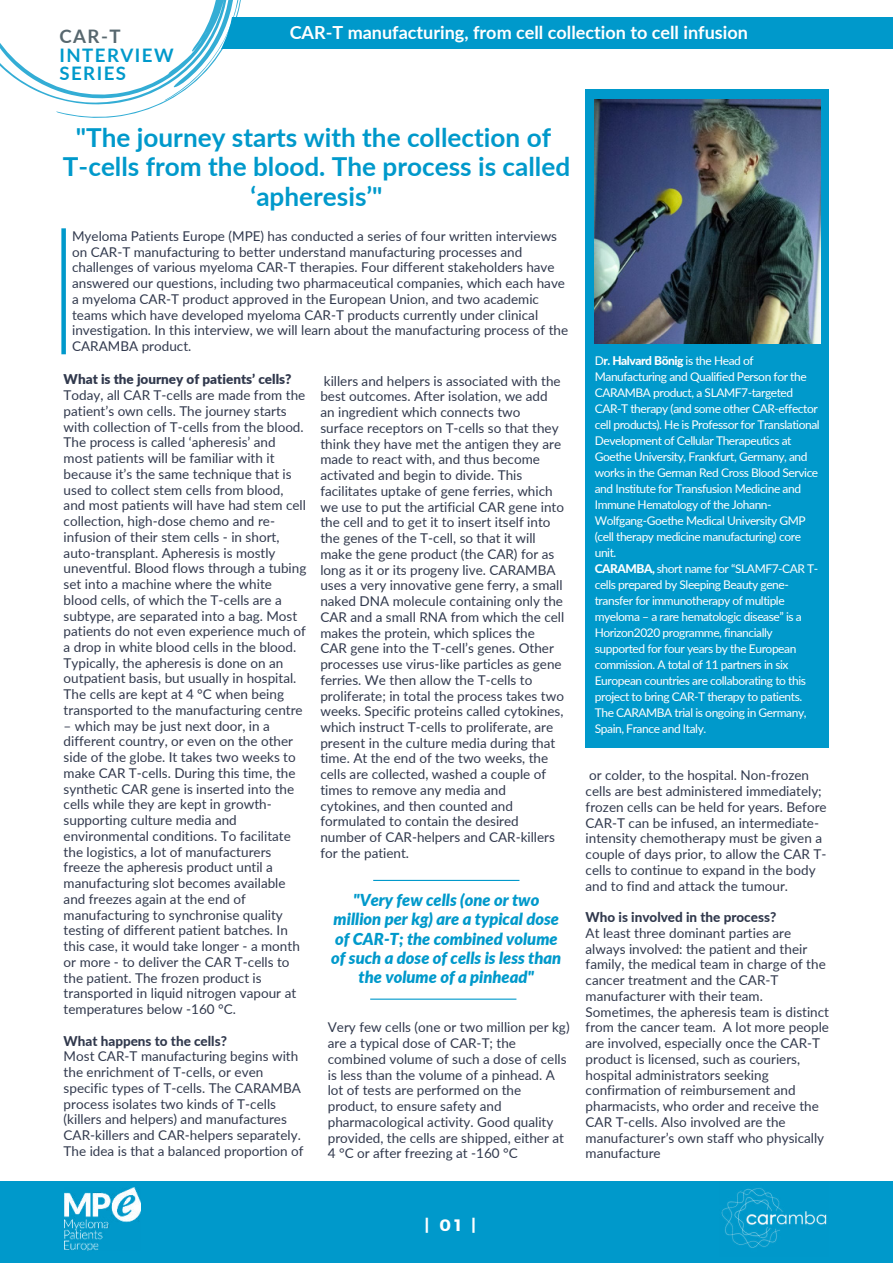
<style>
.page{position:relative;width:893px;height:1264px;background:#fff}
.page>*{position:absolute;margin:0;border:0;box-sizing:border-box;transform-origin:0 0}
.t1{font:700 26.1px/29.2px "Lato";color:#0099cb;text-align:center}
.t2{font:700 18.6px/18.5px "Lato";letter-spacing:.08em;color:#0099cb}
.t3{font:700 18.6px "Lato";color:#58686f}
.t4{font:700 18px "Lato";color:#fff}
.t5{font:italic 900 16.5px/19px "Lato";color:#0099cb;text-align:center}
.t6{font:700 16.5px "Montserrat";color:#fff}
.t7{font:13.5px/15.8px "Lato";color:#31394d}
.t8{font:800 13.5px "Lato";color:#31394d}
.t9{font:900 13.5px "Lato";color:#31394d}
.t10{font:12px/16px "Lato";letter-spacing:-.035em;color:#fff}
.s1{font-weight:800}
</style>
<div class="page">
<div style="left:0;top:1181px;width:892px;height:81px;background:#0099cb"></div>
<img style="left:721px;top:1188px;width:106px;height:60px">
<img style="left:64px;top:1187px;width:77px;height:63px">
<div style="left:585px;top:89px;width:243px;height:659px;background:#0099cb"></div>
<img style="left:594px;top:99px;width:226px;height:244px">
<div style="left:61px;top:228px;width:5px;height:126px;background:#0099cb"></div>
<hr style="left:373px;top:879px;width:146px;height:2px;background:#0099cb">
<hr style="left:370px;top:998px;width:146px;height:1px;background:#0099cb">
<div style="left:0;top:17px;width:892px;height:32px;background:#0099cb"></div>
<svg style="left:0;top:0;width:241px;height:118px"></svg>
<h2 class="t3" style="left:59px;top:23px;width:63px">CAR-T</h2>
<h3 class="t4" style="left:290px;top:19px;width:459px">CAR-T manufacturing, from cell collection to cell infusion</h3>
<h2 class="t2" style="left:59px;top:45px;width:116px">INTERVIEW<br>SERIES</h2>
<h1 class="t1" style="left:63px;top:122px;width:508px">"The journey starts with the collection of<br>T-cells from the blood. The process is called ‘apheresis’"</h1>
<p class="t7" style="left:72px;top:227px;width:497px">Myeloma Patients Europe (MPE) has conducted a series of four written interviews on CAR-T manufacturing to better understand manufacturing processes and challenges of various myeloma CAR-T therapies. Four different stakeholders have answered our questions, including two pharmaceutical companies, which each have a myeloma CAR-T product approved in the European Union, and two academic teams which have developed myeloma CAR-T products currently under clinical investigation. In this interview, we will learn about the manufacturing process of the CARAMBA product.</p>
<p class="t9" style="left:64px;top:369px;width:229px">What is the journey of patients’ cells?</p>
<p class="t7" style="left:64px;top:387px;width:244px">Today, all CAR T-cells are made from the patient’s own cells. The journey starts with collection of T-cells from the blood.<br>The process is called ‘apheresis’ and most patients will be familiar with it because it’s the same technique that is used to collect stem cells from blood, and most patients will have had stem cell collection, high-dose chemo and re&shy;infusion of their stem cells - in short, auto-transplant. Apheresis is mostly uneventful. Blood flows through a tubing set into a machine where the white blood cells, of which the T-cells are a subtype, are separated into a bag. Most patients do not even experience much of a drop in white blood cells in the blood.<br>Typically, the apheresis is done on an outpatient basis, but usually in hospital.<br>The cells are kept at 4 °C when being transported to the manufacturing centre</p>
<p class="t7" style="left:64px;top:717px;width:238px">– which may be just next door, in a different country, or even on the other side of the globe. It takes two weeks to make CAR T-cells. During this time, the synthetic CAR gene is inserted into the cells while they are kept in growth&shy;supporting culture media and environmental conditions. To facilitate the logistics, a lot of manufacturers freeze the apheresis product until a manufacturing slot becomes available and freezes again at the end of manufacturing to synchronise quality testing of different patient batches. In this case, it would take longer - a month or more - to deliver the CAR T-cells to the patient. The frozen product is transported in liquid nitrogen vapour at temperatures below -160 °C.</p>
<p class="t8" style="left:64px;top:1030px;width:165px">What happens to the cells?</p>
<p class="t7" style="left:64px;top:1047px;width:241px">Most CAR-T manufacturing begins with the enrichment of T-cells, or even specific types of T-cells. The CARAMBA process isolates two kinds of T-cells (killers and helpers) and manufactures CAR-killers and CAR-helpers separately.<br>The idea is that a balanced proportion of</p>
<p class="t7" style="left:320px;top:372px;width:245px">killers and helpers is associated with the best outcomes. After isolation, we add an ingredient which connects two surface receptors on T-cells so that they think they have met the antigen they are made to react with, and thus become activated and begin to divide. This facilitates uptake of gene ferries, which we use to put the artificial CAR gene into the cell and to get it to insert itself into the genes of the T-cell, so that it will make the gene product (the CAR) for as long as it or its progeny live. CARAMBA uses a very innovative gene ferry, a small naked DNA molecule containing only the CAR and a small RNA from which the cell makes the protein, which splices the CAR gene into the T-cell’s genes. Other processes use virus-like particles as gene ferries. We then allow the T-cells to proliferate; in total the process takes two weeks. Specific proteins called cytokines, which instruct T-cells to proliferate, are present in the culture media during that time. At the end of the two weeks, the cells are collected, washed a couple of times to remove any media and cytokines, and then counted and formulated to contain the desired number of CAR-helpers and CAR-killers for the patient.</p>
<p class="t5" style="left:331px;top:890px;width:231px">"Very few cells (one or two million per kg) are a typical dose of CAR-T; the combined volume of such a dose of cells is less than the volume of a pinhead"</p>
<p class="t7" style="left:328px;top:1018px;width:243px">Very few cells (one or two million per kg) are a typical dose of CAR-T; the combined volume of such a dose of cells is less than the volume of a pinhead. A lot of tests are performed on the product, to ensure safety and pharmacological activity. Good quality provided, the cells are shipped, either at 4 °C or after freezing at -160 °C</p>
<p class="t10" style="left:594px;top:352px;width:226px">D<span class="s1">r. Halvard Bönig</span> is the Head of Manufacturing and Qualified Person for the CARAMBA product, a SLAMF7-targeted CAR-T therapy (and some other CAR-effector cell products). He is Professor for Translational Development of Cellular Therapeutics at Goethe University, Frankfurt, Germany, and works in the German Red Cross Blood Service and Institute for Transfusion Medicine and Immune Hematology of the Johann-Wolfgang-Goethe Medical University GMP (cell therapy medicine manufacturing) core unit.<br><span class="s1">CARAMBA,</span> short name for “SLAMF7-CAR T&shy;cells prepared by Sleeping Beauty gene&shy;transfer for immunotherapy of multiple myeloma – a rare hematologic disease” is a Horizon2020 programme, financially supported for four years by the European commission. A total of 11 partners in six European countries are collaborating to this project to bring CAR-T therapy to patients.<br>The CARAMBA trial is ongoing in Germany, Spain, France and Italy.</p>
<p class="t7" style="left:585px;top:767px;width:242px">or colder, to the hospital. Non-frozen cells are best administered immediately; frozen cells can be held for years. Before CAR-T can be infused, an intermediate&shy;intensity chemotherapy must be given a couple of days prior, to allow the CAR T&shy;cells to continue to expand in the body and to find and attack the tumour.</p>
<p class="t8" style="left:585px;top:907px;width:192px">Who is involved in the process?</p>
<p class="t7" style="left:585px;top:924px;width:245px">At least three dominant parties are always involved: the patient and their family, the medical team in charge of the cancer treatment and the CAR-T manufacturer with their team.<br>Sometimes, the apheresis team is distinct from the cancer team. A lot more people are involved, especially once the CAR-T product is licensed, such as couriers, hospital administrators seeking confirmation of reimbursement and pharmacists, who order and receive the CAR T-cells. Also involved are the manufacturer’s own staff who physically manufacture</p>
<p class="t6" style="left:424px;top:1215px;width:53px">|01|</p>
</div>
